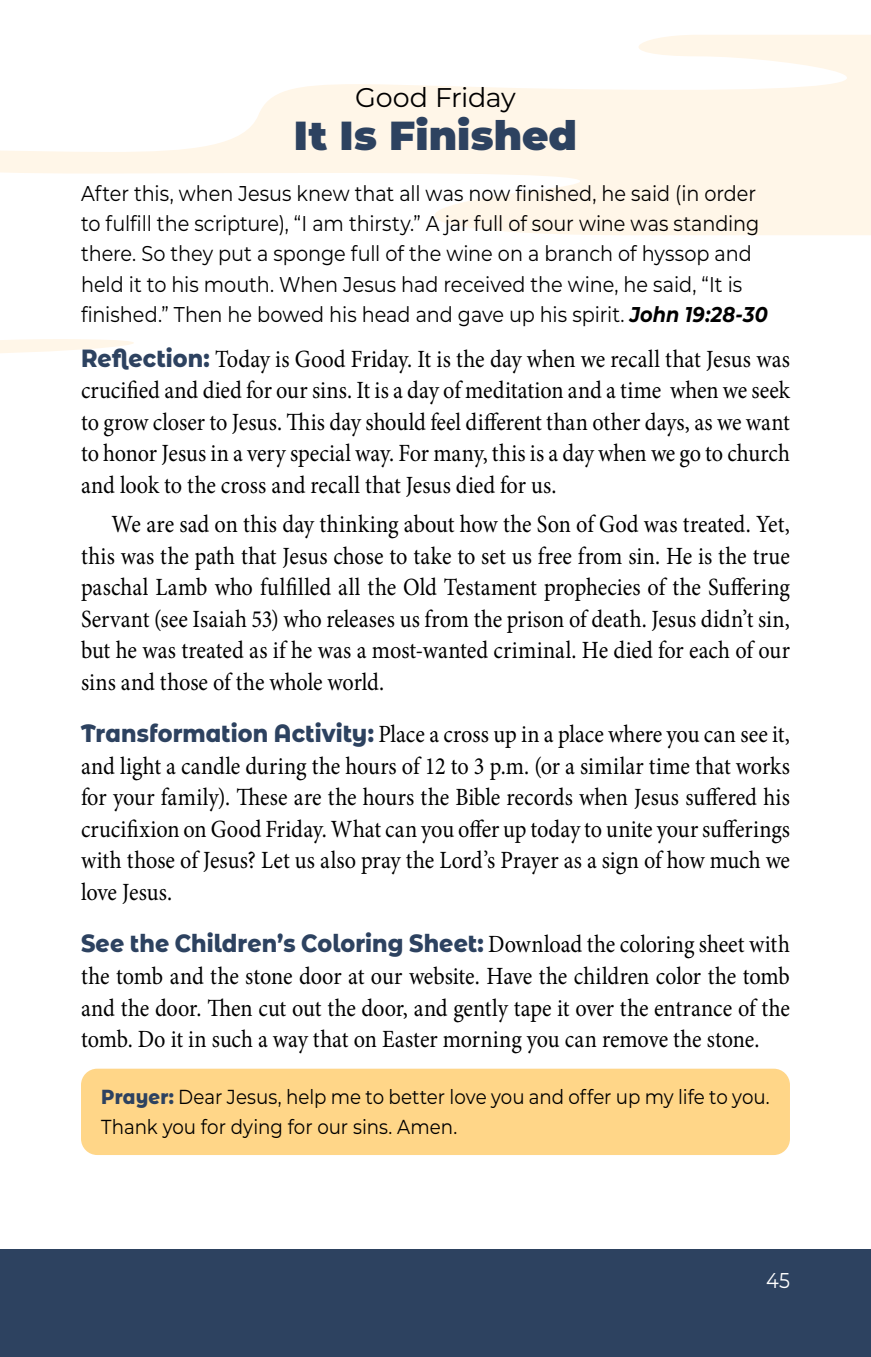
<style>
.page{position:relative;width:871px;height:1357px;background:#fff}
.page>*{position:absolute;margin:0;border:0;box-sizing:border-box;transform-origin:0 0}
.t1{font:900 40.5px "Montserrat";letter-spacing:.005em;color:#2d4260}
.t2{font:27px "Montserrat";letter-spacing:-.015em;color:#000}
.t3{font:24.75px/31.5px "Minion Pro";letter-spacing:-.005em;color:#000;text-align:justify;scale:.9 1}
.t4{font:800 24.75px "Montserrat Alternates";color:#2d4260;scale:.9 1}
.t5{font:21.38px/30.4px "Montserrat";color:#000;scale:.9 1}
.t6{font:21.38px "Montserrat";color:#fff;scale:.9 1}
.t7{font:20.25px/29.2px "Montserrat";color:#000;scale:.9 1}
.s1{font-weight:700;font-style:italic}
.s2{font-family:"Montserrat Alternates";font-weight:800;color:#2d4260}
.s3{font-family:"Minion Pro";font-weight:400;color:#000}
</style>
<div class="page">
<svg style="left:0;top:35px;width:871px;height:200px;fill:#fff6e8"></svg>
<svg style="left:0;top:339px;width:134px;height:14px"></svg>
<div style="left:0;top:1249px;width:871px;height:108px;background:#2d4260"></div>
<div style="left:81px;top:1068px;width:709px;height:87px;background:#ffd688;border-radius:16px"></div>
<p class="t2" style="left:355px;top:80px;width:162px">Good Friday</p>
<h1 class="t1" style="left:294px;top:109px;width:285px">It Is Finished</h1>
<p class="t5" style="left:81px;top:177px;width:764px">After this, when Jesus knew that all was now finished, he said (in order to fulfill the scripture), “I am thirsty.” A jar full of sour wine was standing there. So they put a sponge full of the wine on a branch of hyssop and held it to his mouth. When Jesus had received the wine, he said, “It is finished.” Then he bowed his head and gave up his spirit. <span class="s1">John 19:28-30</span></p>
<p class="t3" style="left:81px;top:343px;width:789px"><span class="s2">Reflection:</span> Today is Good Friday. It is the day when we recall that Jesus was crucified and died for our sins. It is a day of meditation and a time when we seek to grow closer to Jesus. This day should feel different than other days, as we want to honor Jesus in a very special way. For many, this is a day when we go to church and look to the cross and recall that Jesus died for us.</p>
<p class="t3" style="left:81px;top:509px;width:789px;text-indent:30px">We are sad on this day thinking about how the Son of God was treated. Yet, this was the path that Jesus chose to take to set us free from sin. He is the true paschal Lamb who fulfilled all the Old Testament prophecies of the Suffering Servant (see Isaiah 53) who releases us from the prison of death. Jesus didn’t sin, but he was treated as if he was a most-wanted criminal. He died for each of our sins and those of the whole world.</p>
<p class="t3" style="left:81px;top:719px;width:789px"><span class="s2">Transformation Activity:</span> Place a cross up in a place where you can see it, and light a candle during the hours of 12 to 3 p.m. (or a similar time that works for your family). These are the hours the Bible records when Jesus suffered his crucifixion on Good Friday. What can you offer up today to unite your sufferings with those of Jesus? Let us also pray the Lord’s Prayer as a sign of how much we love Jesus.</p>
<p class="t4" style="left:81px;top:925px;width:789px">See the Children’s Coloring Sheet: <span class="s3">Download the coloring sheet with</span></p>
<p class="t3" style="left:81px;top:960px;width:789px">the tomb and the stone door at our website. Have the children color the tomb and the door. Then cut out the door, and gently tape it over the entrance of the tomb. Do it in such a way that on Easter morning you can remove the stone.</p>
<p class="t7" style="left:101px;top:1082px;width:744px"><span class="s2">Prayer:</span> Dear Jesus, help me to better love you and offer up my life to you.<br>Thank you for dying for our sins. Amen.</p>
<p class="t6" style="left:766px;top:1266px;width:28px">45</p>
</div>
